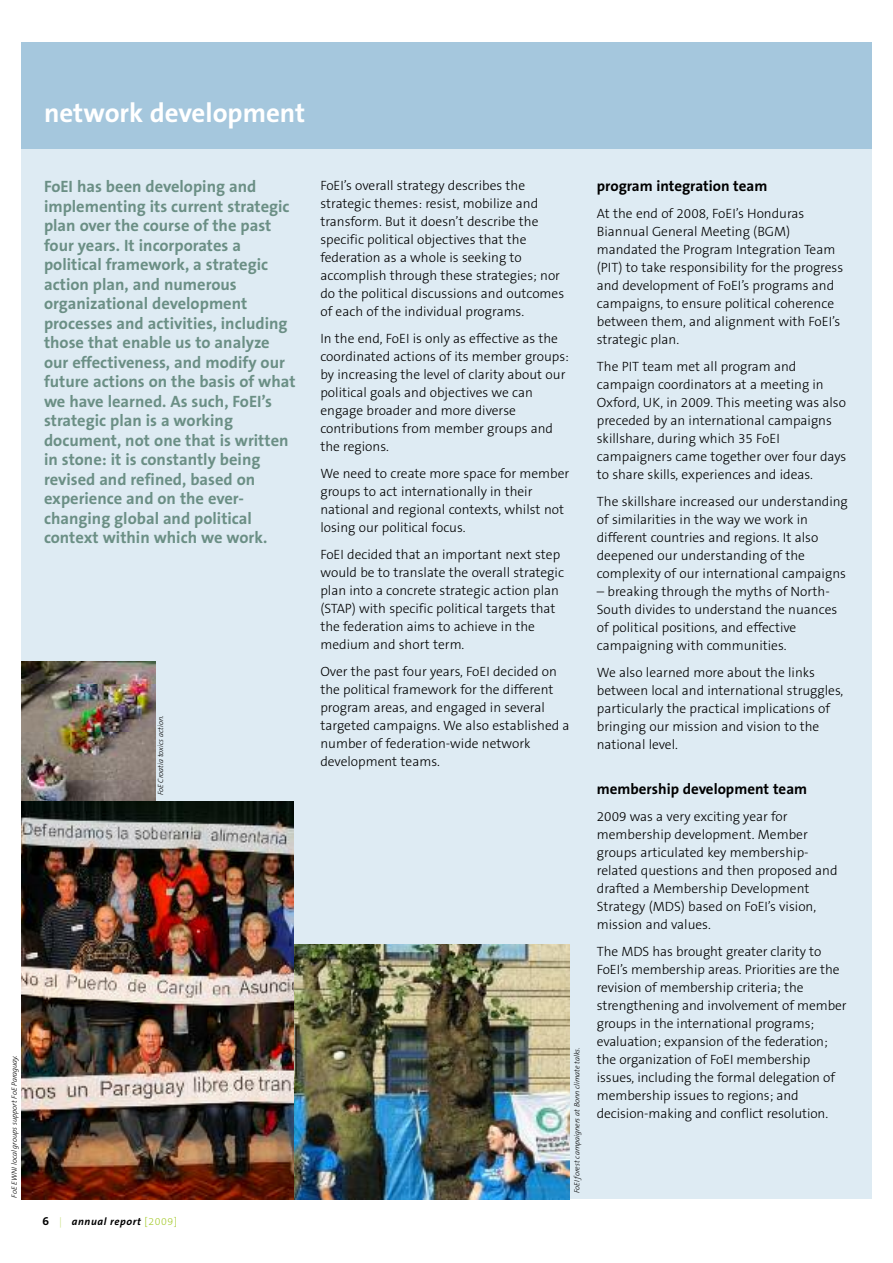
<style>
.page{position:relative;width:893px;height:1263px;background:#fff}
.page>*{position:absolute;margin:0;border:0;box-sizing:border-box;transform-origin:0 0}
.t1{font:700 27px "The Sans B7";color:#fff}
.t2{font:700 16.5px/19.5px "The Sans B7";color:#6b8f85}
.t3{font:700 15px "The Sans B7";color:#000}
.t4{font:300 13.5px/18px "The Sans B3";color:#000}
.t5{font:italic 700 10.5px "The Sans B7";letter-spacing:.055em;color:#000}
.t6{font:italic 300 7.5px "The Sans B3";color:#000}
.s1{font-style:normal;font-size:12px}
.s2{font-family:"The Sans B3";font-weight:300;font-style:normal;color:#cae083}
.s3{font-family:"The Sans B3";font-weight:300;font-style:normal;color:#a7cb30}
</style>
<div class="page">
<div style="left:21px;top:43px;width:851px;height:1156px;background:#deebf3"></div>
<img style="left:293px;top:944px;width:277px;height:255px">
<div style="left:21px;top:43px;width:851px;height:106px;background:#a5c7dd"></div>
<img style="left:21px;top:662px;width:135px;height:139px">
<img style="left:21px;top:801px;width:272px;height:398px">
<p class="t6" style="left:10px;top:1198px;width:144px;rotate:-90deg">FoE EWNI local groups support FoE Paraguay.</p>
<h1 class="t1" style="left:44px;top:99px;width:263px">network development</h1>
<p class="t2" style="left:44px;top:177px;width:253px">FoEI has been developing and implementing its current strategic plan over the course of the past four years. It incorporates a political framework, a strategic action plan, and numerous organizational development processes and activities, including those that enable us to analyze our effectiveness, and modify our future actions on the basis of what we have learned. As such, FoEI’s strategic plan is a working document, not one that is written in stone: it is constantly being revised and refined, based on experience and on the ever&shy;changing global and political context within which we work.</p>
<p class="t6" style="left:157px;top:795px;width:81px;rotate:-90deg">FoE Croatia toxics action.</p>
<p class="t5" style="left:43px;top:1216px;width:136px"><span class="s1">6</span> <span class="s2">|</span> annual report <span class="s3">[2009]</span></p>
<p class="t4" style="left:320px;top:177px;width:245px">FoEI’s overall strategy describes the strategic themes: resist, mobilize and transform. But it doesn’t describe the specific political objectives that the federation as a whole is seeking to accomplish through these strategies; nor do the political discussions and outcomes of each of the individual programs.</p>
<p class="t4" style="left:320px;top:330px;width:250px">In the end, FoEI is only as effective as the coordinated actions of its member groups: by increasing the level of clarity about our political goals and objectives we can engage broader and more diverse contributions from member groups and the regions.</p>
<p class="t4" style="left:320px;top:465px;width:250px">We need to create more space for member groups to act internationally in their national and regional contexts, whilst not losing our political focus.</p>
<p class="t4" style="left:320px;top:546px;width:245px">FoEI decided that an important next step would be to translate the overall strategic plan into a concrete strategic action plan (STAP) with specific political targets that the federation aims to achieve in the medium and short term.</p>
<p class="t4" style="left:320px;top:663px;width:251px">Over the past four years, FoEI decided on the political framework for the different program areas, and engaged in several targeted campaigns. We also established a number of federation-wide network development teams.</p>
<p class="t6" style="left:573px;top:1193px;width:147px;rotate:-90deg">FoEI forest campaigners at Bonn climate talks.</p>
<p class="t3" style="left:597px;top:178px;width:172px">program integration team</p>
<p class="t4" style="left:597px;top:205px;width:248px">At the end of 2008, FoEI’s Honduras Biannual General Meeting (BGM) mandated the Program Integration Team (PIT) to take responsibility for the progress and development of FoEI’s programs and campaigns, to ensure political coherence between them, and alignment with FoEI’s strategic plan.</p>
<p class="t4" style="left:597px;top:358px;width:251px">The PIT team met all program and campaign coordinators at a meeting in Oxford, UK, in 2009. This meeting was also preceded by an international campaigns skillshare, during which 35 FoEI campaigners came together over four days to share skills, experiences and ideas.</p>
<p class="t4" style="left:597px;top:493px;width:253px">The skillshare increased our understanding of similarities in the way we work in different countries and regions. It also deepened our understanding of the complexity of our international campaigns</p>
<p class="t4" style="left:597px;top:583px;width:242px">– breaking through the myths of North-South divides to understand the nuances of political positions, and effective campaigning with communities.</p>
<p class="t4" style="left:597px;top:664px;width:248px">We also learned more about the links between local and international struggles, particularly the practical implications of bringing our mission and vision to the national level.</p>
<p class="t3" style="left:597px;top:781px;width:212px">membership development team</p>
<p class="t4" style="left:597px;top:808px;width:242px">2009 was a very exciting year for membership development. Member groups articulated key membership&shy;related questions and then proposed and drafted a Membership Development Strategy (MDS) based on FoEI’s vision, mission and values.</p>
<p class="t4" style="left:597px;top:943px;width:251px">The MDS has brought greater clarity to FoEI’s membership areas. Priorities are the revision of membership criteria; the strengthening and involvement of member groups in the international programs; evaluation; expansion of the federation; the organization of FoEI membership issues, including the formal delegation of membership issues to regions; and decision-making and conflict resolution.</p>
</div>
